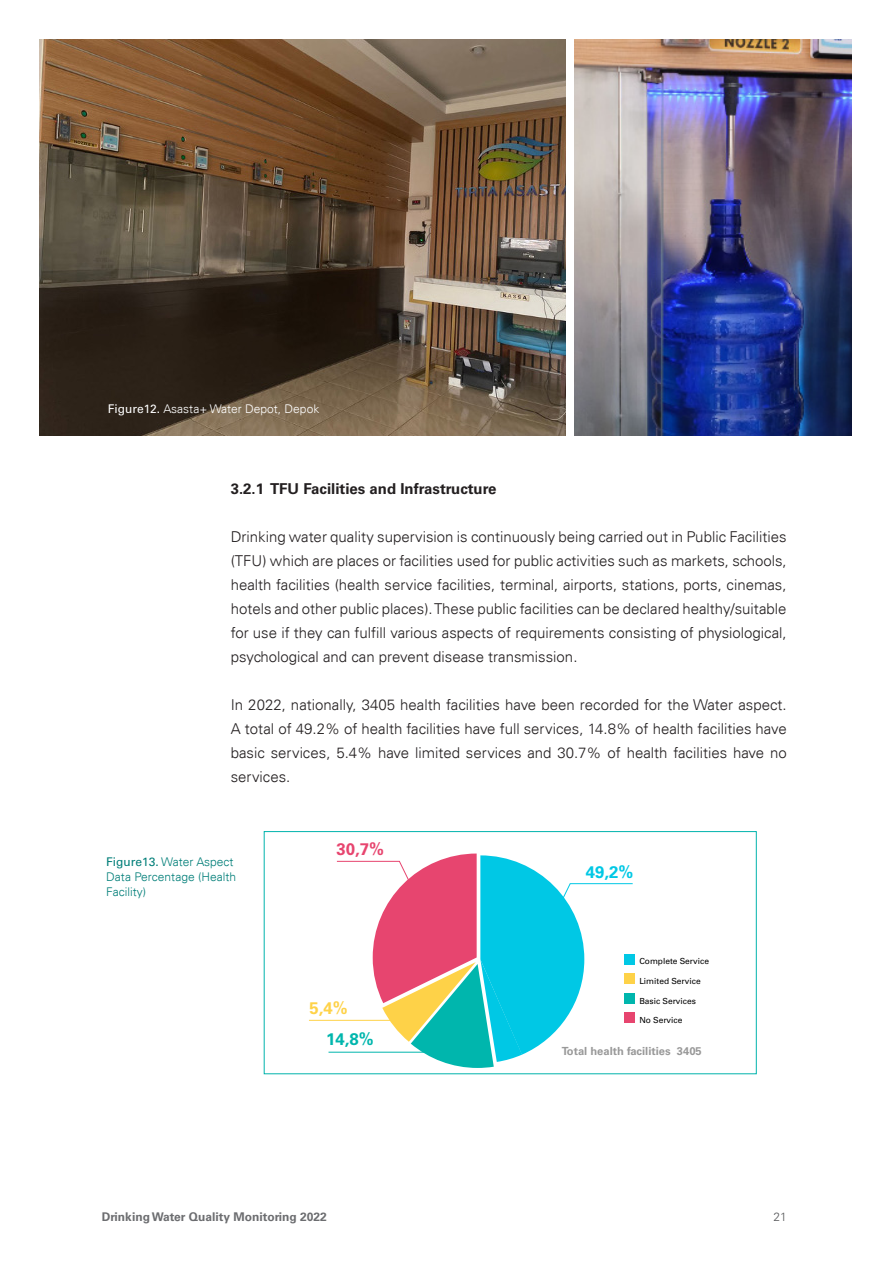
<style>
.page{position:relative;width:893px;height:1263px;background:#fff}
.page>*{position:absolute;margin:0;border:0;box-sizing:border-box;transform-origin:0 0}
.t1{font:700 16.8px "Univers LT Std";color:#e7456f}
.t2{font:700 16.8px "Univers LT Std";color:#00c8e5}
.t3{font:700 16.8px "Univers LT Std";color:#00b6ad}
.t4{font:700 16.8px "Univers LT Std";color:#fed248}
.t5{font:300 15px/24px "Univers LT";color:#231f20;text-align:justify}
.t6{font:700 15px "Univers LT Std";color:#231f20}
.t7{font:300 12px/15px "Univers LT";color:#007e78}
.t8{font:700 12px "Univers LT Std";color:#6c6d70}
.t9{font:300 12px "Univers LT";color:#fff}
.t10{font:300 12px "Univers LT";color:#57585a}
.t11{font:700 11.25px "Univers LT Std";color:#999}
.t12{font:8.4px "Univers LT Std";color:#000}
.s1{font-family:"Univers LT Std";font-weight:400}
</style>
<div class="page">
<img style="left:40px;top:40px;width:525px;height:396px">
<img style="left:574px;top:40px;width:278px;height:396px">
<hr style="left:309px;top:1020px;width:97px;height:1px;background:#fed248">
<hr style="left:328px;top:1052px;width:138px;height:1px;background:#00b6ad">
<div style="left:624px;top:954px;width:11px;height:10px;background:#00c8e5"></div>
<div style="left:624px;top:973px;width:11px;height:11px;background:#fed248"></div>
<div style="left:624px;top:993px;width:11px;height:11px;background:#00b6ad"></div>
<div style="left:624px;top:1012px;width:11px;height:11px;background:#e7456f"></div>
<svg style="left:336px;top:853px;width:298px;height:215px"></svg>
<div style="left:264px;top:831px;width:493px;height:243px;border:1px solid #00b3ac"></div>
<p class="t9" style="left:108px;top:402px;width:213px"><span class="s1">Figure12.</span> Asasta+ Water Depot, Depok</p>
<p class="t6" style="left:231px;top:480px;width:267px">3.2.1 TFU Facilities and Infrastructure</p>
<p class="t5" style="left:231px;top:525px;width:558px">Drinking water quality supervision is continuously being carried out in Public Facilities (TFU) which are places or facilities used for public activities such as markets, schools, health facilities (health service facilities, terminal, airports, stations, ports, cinemas, hotels and other public places). These public facilities can be declared healthy/suitable for use if they can fulfill various aspects of requirements consisting of physiological, psychological and can prevent disease transmission.</p>
<p class="t5" style="left:231px;top:693px;width:558px">In 2022, nationally, 3405 health facilities have been recorded for the Water aspect.<br>A total of 49.2% of health facilities have full services, 14.8% of health facilities have basic services, 5.4% have limited services and 30.7% of health facilities have no services.</p>
<p class="t7" style="left:106px;top:854px;width:131px"><span class="s1">Figure13.</span> Water Aspect<br>Data Percentage (Health<br>Facility)</p>
<p class="t1" style="left:337px;top:840px;width:49px">30,7%</p>
<p class="t4" style="left:309px;top:998px;width:40px">5,4%</p>
<p class="t3" style="left:326px;top:1029px;width:49px">14,8%</p>
<p class="t2" style="left:586px;top:862px;width:49px">49,2%</p>
<p class="t12" style="left:639px;top:956px;width:71px">Complete Service</p>
<p class="t12" style="left:639px;top:976px;width:63px">Limited Service</p>
<p class="t12" style="left:639px;top:996px;width:58px">Basic Services</p>
<p class="t12" style="left:639px;top:1015px;width:45px">No Service</p>
<p class="t11" style="left:562px;top:1044px;width:142px">Total health facilities 3405</p>
<p class="t8" style="left:102px;top:1209px;width:227px">Drinking Water Quality Monitoring 2022</p>
<p class="t10" style="left:773px;top:1209px;width:15px">21</p>
</div>
